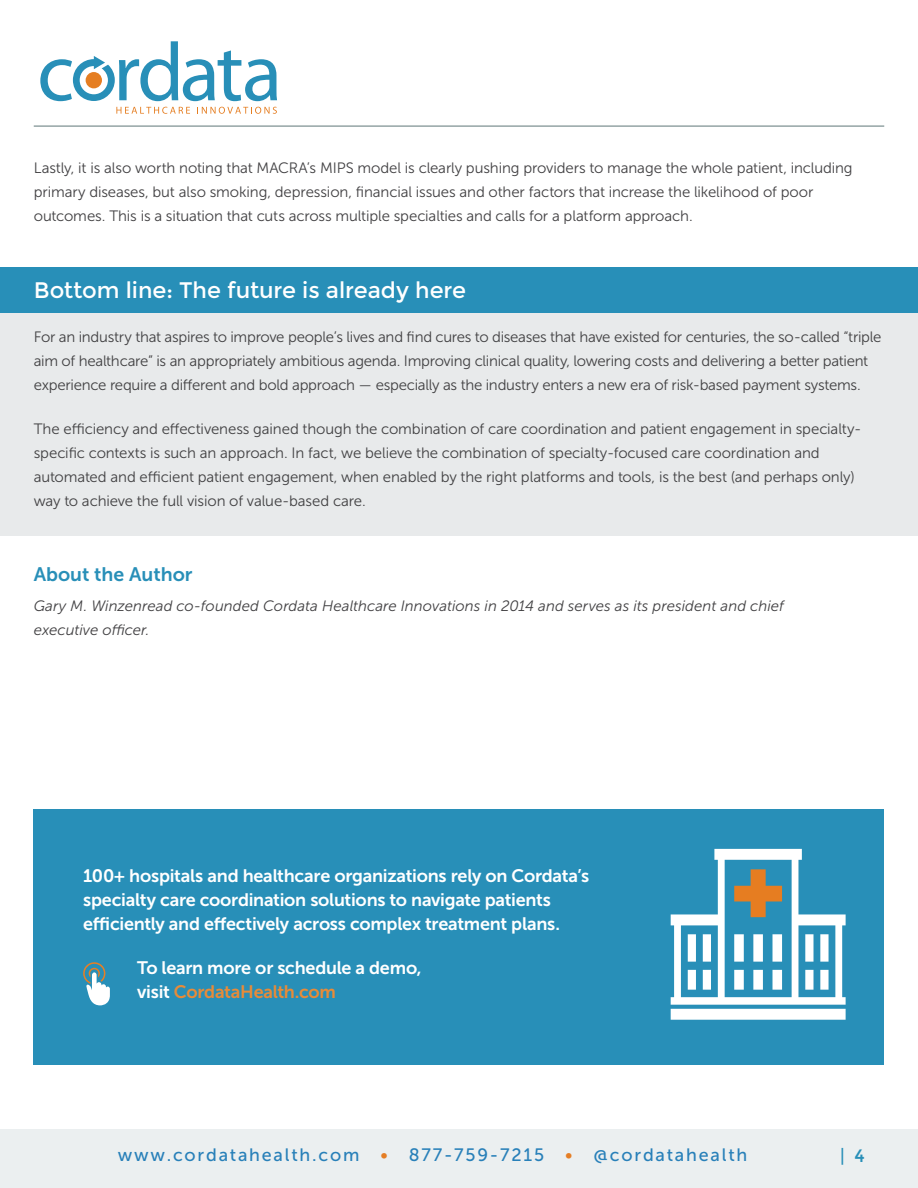
<style>
.page{position:relative;width:918px;height:1188px;background:#fff}
.page>*{position:absolute;margin:0;border:0;box-sizing:border-box;transform-origin:0 0}
.t1{font:22.5px "Montserrat";letter-spacing:-.005em;color:#fff}
.t2{font:19.5px "Museo Sans 700";color:#288fb8}
.t3{font:18px/24px "Museo Sans 700";letter-spacing:-.015em;color:#fff}
.t4{font:18px "Montserrat";color:#288fb8}
.t5{font:17.85px "Museo Sans 500";letter-spacing:.1em;color:#2880b9}
.t6{font:15px/24px "Museo Sans 300";letter-spacing:-.01em;color:#414042}
.t7{font:italic 15px/24px "Museo Sans 300";color:#414042}
.s1{color:#e88b38}
.s2{color:#e57e25}
</style>
<div class="page">
<div style="left:0;top:1129px;width:918px;height:59px;background:#ebeff0"></div>
<svg style="left:116px;top:107px;width:74px;height:7px"></svg>
<svg style="left:197px;top:107px;width:80px;height:7px"></svg>
<svg style="left:40px;top:41px;width:237px;height:60px"></svg>
<hr style="left:34px;top:125px;width:850px;height:2px;background:#94a4a5">
<div style="left:0;top:268px;width:918px;height:268px;background:#e8eaeb"></div>
<div style="left:0;top:267px;width:918px;height:45px;background:#288fb8"></div>
<div style="left:34px;top:810px;width:850px;height:255px;background:#288fb8"></div>
<svg style="left:671px;top:849px;width:175px;height:171px"></svg>
<svg style="left:83px;top:962px;width:27px;height:43px"></svg>
<p class="t6" style="left:34px;top:156px;width:820px">Lastly, it is also worth noting that MACRA’s MIPS model is clearly pushing providers to manage the whole patient, including primary diseases, but also smoking, depression, financial issues and other factors that increase the likelihood of poor outcomes. This is a situation that cuts across multiple specialties and calls for a platform approach.</p>
<h1 class="t1" style="left:34px;top:277px;width:434px">Bottom line: The future is already here</h1>
<p class="t6" style="left:34px;top:325px;width:849px">For an industry that aspires to improve people’s lives and find cures to diseases that have existed for centuries, the so-called “triple aim of healthcare” is an appropriately ambitious agenda. Improving clinical quality, lowering costs and delivering a better patient experience require a different and bold approach — especially as the industry enters a new era of risk-based payment systems.</p>
<p class="t6" style="left:34px;top:417px;width:829px">The efficiency and effectiveness gained though the combination of care coordination and patient engagement in specialty&shy;specific contexts is such an approach. In fact, we believe the combination of specialty-focused care coordination and automated and efficient patient engagement, when enabled by the right platforms and tools, is the best (and perhaps only) way to achieve the full vision of value-based care.</p>
<h2 class="t2" style="left:34px;top:563px;width:160px">About the Author</h2>
<p class="t7" style="left:34px;top:594px;width:752px">Gary M. Winzenread co-founded Cordata Healthcare Innovations in 2014 and serves as its president and chief executive officer.</p>
<p class="t3" style="left:83px;top:864px;width:507px">100+ hospitals and healthcare organizations rely on Cordata’s specialty care coordination solutions to navigate patients efficiently and effectively across complex treatment plans.</p>
<p class="t3" style="left:137px;top:956px;width:286px">To learn more or schedule a demo, visit <span class="s1">CordataHealth.com</span></p>
<p class="t5" style="left:118px;top:1145px;width:631px">www.cordatahealth.com <span class="s2">•</span> 877-759-7215 <span class="s2">•</span> @cordatahealth</p>
<p class="t4" style="left:840px;top:1145px;width:26px">| 4</p>
</div>
